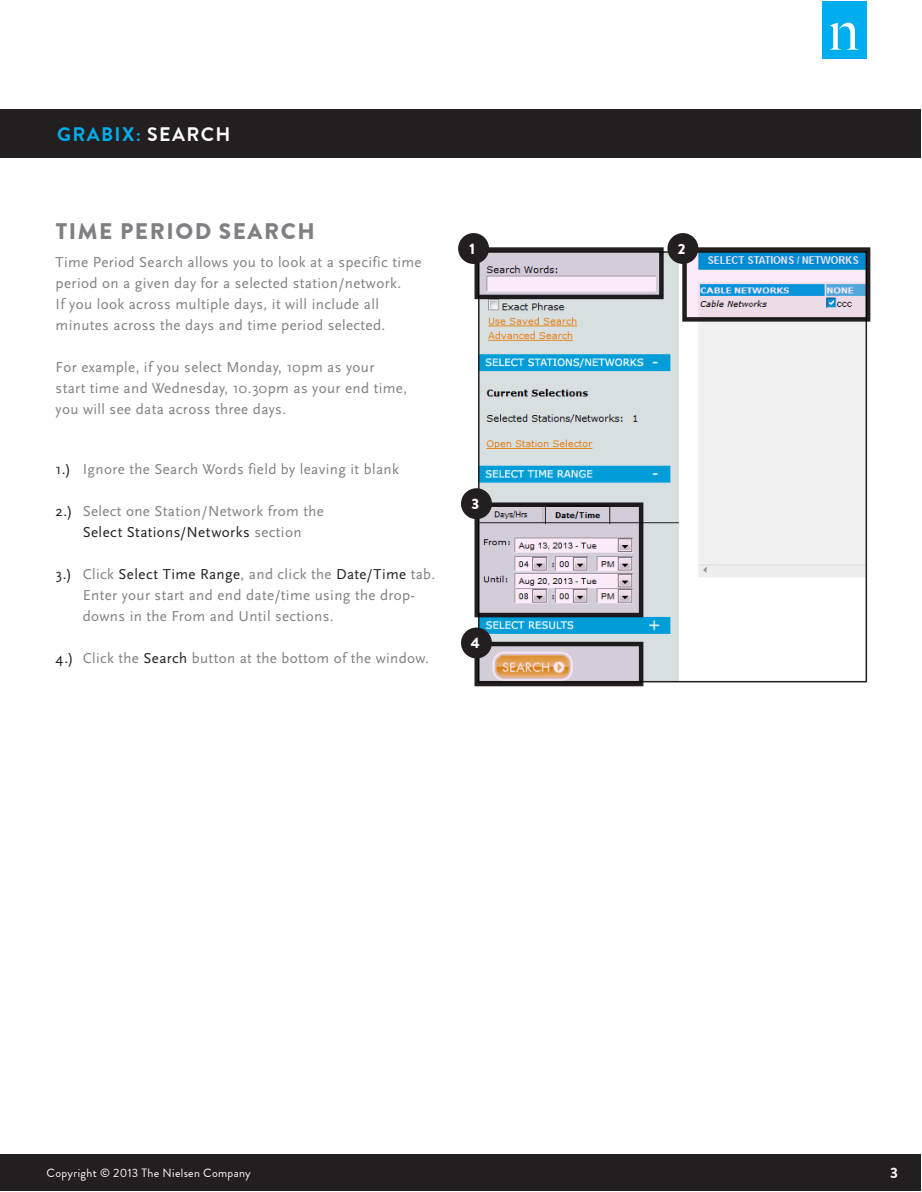
<style>
.page{position:relative;width:922px;height:1192px;background:#fff}
.page>*{position:absolute;margin:0;border:0;box-sizing:border-box;transform-origin:0 0}
.Section_-_Level2{font:900 22.5px "Brandon Grotesque";letter-spacing:.07em;color:#807f83}
.t1{font:700 19.5px "Brandon Grotesque";letter-spacing:.07em;color:#00aeef}
.Body_copy{font:15px/21px "Scala Sans OT";letter-spacing:.025em;color:#807f83}
.Numbered_List{font:15px/21px "Scala Sans OT";letter-spacing:.025em;color:#807f83;text-align:center}
.t2{font:900 15px "Brandon Grotesque";color:#fff}
.t3{font:700 15px "Brandon Grotesque";color:#fff}
.t4{font:12px "Brandon Grotesque";letter-spacing:.025em;color:#fff}
.s1{color:#fff}
.s2{color:#231f20}
</style>
<div class="page">
<hr style="left:0;top:1154px;width:2px;height:36px;background:#231f20">
<div style="left:2px;top:1154px;width:918px;height:36px;background:#231f20"></div>
<div style="left:821px;top:2px;width:45px;height:57px;background:#00aeef"></div>
<svg style="left:830px;top:23px;width:28px;height:27px"></svg>
<hr style="left:0;top:110px;width:2px;height:48px;background:#231f20">
<div style="left:2px;top:110px;width:918px;height:48px;background:#231f20"></div>
<img style="left:481px;top:254px;width:382px;height:425px">
<svg style="left:687px;top:252px;width:178px;height:64px;background:#9ac0e0"></svg>
<div style="left:682px;top:247px;width:188px;height:74px;border:4px solid #231f20"></div>
<svg style="left:479px;top:252px;width:179px;height:42px;background:#d8cdda"></svg>
<div style="left:474px;top:247px;width:189px;height:52px;border:4px solid #231f20"></div>
<div style="left:667px;top:233px;width:31px;height:31px;background:#231f20;border-radius:50%"></div>
<div style="left:458px;top:233px;width:31px;height:31px;background:#231f20;border-radius:50%"></div>
<svg style="left:479px;top:507px;width:159px;height:105px;background:#cfc4d0"></svg>
<div style="left:474px;top:502px;width:169px;height:115px;border:4px solid #231f20"></div>
<svg style="left:479px;top:646px;width:159px;height:35px;background:#d8bfb5"></svg>
<div style="left:474px;top:641px;width:169px;height:45px;border:4px solid #231f20"></div>
<div style="left:461px;top:488px;width:31px;height:31px;background:#231f20;border-radius:50%"></div>
<div style="left:461px;top:627px;width:31px;height:31px;background:#231f20;border-radius:50%"></div>
<h2 class="t1" style="left:57px;top:121px;width:174px">GRABIX: <span class="s1">SEARCH</span></h2>
<p class="Section_-_Level2" style="left:56px;top:217px;width:260px">TIME PERIOD SEARCH</p>
<p class="Body_copy" style="left:56px;top:251px;width:367px">Time Period Search allows you to look at a specific time period on a given day for a selected station/network.<br>If you look across multiple days, it will include all minutes across the days and time period selected.</p>
<p class="Body_copy" style="left:56px;top:356px;width:353px">For example, if you select Monday, 10pm as your start time and Wednesday, 10.30pm as your end time, you will see data across three days.</p>
<p class="Numbered_List" style="left:56px;top:458px;width:344px"><span class="s2">1.)</span> Ignore the Search Words field by leaving it blank</p>
<p class="Numbered_List" style="left:56px;top:500px;width:269px"><span class="s2">2.)</span> Select one Station/Network from the<br><span class="s2">Select Stations/Networks</span> section</p>
<p class="Numbered_List" style="left:83px;top:563px;width:354px;text-align:left;text-indent:-27px"><span class="s2">3.)</span> Click <span class="s2">Select Time Range</span>, and click the <span class="s2">Date/Time</span> tab.<br>Enter your start and end date/time using the drop&shy;downs in the From and Until sections.</p>
<p class="Numbered_List" style="left:56px;top:647px;width:374px"><span class="s2">4.)</span> Click the <span class="s2">Search</span> button at the bottom of the window.</p>
<p class="t2" style="left:469px;top:239px;width:7px">1</p>
<p class="t2" style="left:677px;top:239px;width:9px">2</p>
<p class="t2" style="left:471px;top:494px;width:9px">3</p>
<p class="t2" style="left:470px;top:633px;width:10px">4</p>
<p class="t4" style="left:47px;top:1164px;width:206px">Copyright © 2013 The Nielsen Company</p>
<p class="t3" style="left:889px;top:1162px;width:9px">3</p>
</div>
